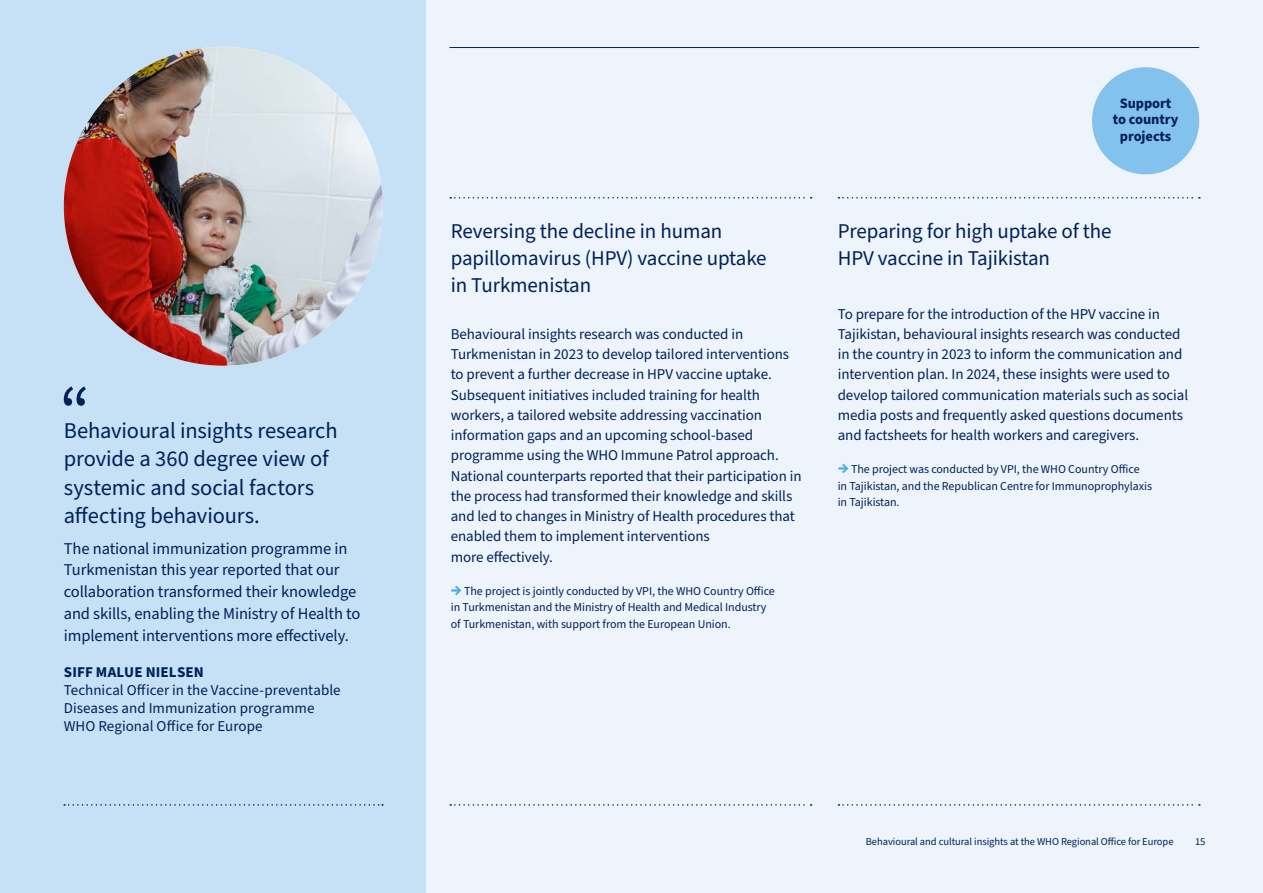
<style>
.page{position:relative;width:1263px;height:893px;background:#eef4fc}
.page>*{position:absolute;margin:0;border:0;box-sizing:border-box;transform-origin:0 0}
.H1_citat_person{font:22.5px/28.5px "Source Sans Pro";letter-spacing:-.005em;color:#00205b}
.t1{font:21px/27px "Source Sans Pro";letter-spacing:-.005em;color:#00205b}
.H2_Citat_person{font:16.5px/21.8px "Source Sans Pro";letter-spacing:-.005em;color:#00205b}
.Brødtekst_Source_10_13_BLÅ{font:15px/20.2px "Source Sans Pro";letter-spacing:-.005em;color:#00205b}
.H3_Navn_Citat_person{font:15px/18px "Source Sans Pro";color:#00205b}
.H4_titel_citat_person{font:15px "Source Sans Pro";color:#00205b}
.H3_Navn_Citat_person-2{font:700 15px "Source Sans Pro";letter-spacing:.01em;color:#00205b}
.Brødtekst_Source_10_13_BLÅ-2{font:700 14.4px "Source Sans Pro";letter-spacing:-.005em;color:#00205b}
.Project_tekst{font:12px/16.5px "Source Sans Pro";letter-spacing:-.005em;color:#00205b}
.Brødtekst_Source_10_13_BLÅ-3{font:10.5px "Source Sans Pro";letter-spacing:-.005em;color:#00205b}
.s1{font-weight:700;font-size:18px;color:#47afe5}
</style>
<div class="page">
<div style="left:0;top:0;width:425px;height:893px;background:#c6e0f6"></div>
<hr style="left:449px;top:47px;width:750px;height:1px;background:#00205b">
<svg style="left:450px;top:804px;width:362px;height:2px"></svg>
<svg style="left:450px;top:197px;width:362px;height:2px"></svg>
<svg style="left:838px;top:804px;width:362px;height:2px"></svg>
<svg style="left:838px;top:197px;width:362px;height:2px"></svg>
<svg style="left:64px;top:386px;width:22px;height:20px"></svg>
<img style="left:64px;top:47px;width:319px;height:319px;border-radius:159px">
<svg style="left:64px;top:804px;width:319px;height:2px"></svg>
<div style="left:1092px;top:67px;width:107px;height:107px;background:#83c2ec;border-radius:50%"></div>
<p class="H1_citat_person" style="left:64px;top:417px;width:275px">Behavioural insights research provide a 360 degree view of systemic and social factors affecting behaviours.</p>
<p class="H2_Citat_person" style="left:64px;top:538px;width:298px">The national immunization programme in Turkmenistan this year reported that our collaboration transformed their knowledge and skills, enabling the Ministry of Health to implement interventions more effectively.</p>
<p class="H3_Navn_Citat_person-2" style="left:64px;top:661px;width:142px">SIFF MALUE NIELSEN</p>
<p class="H3_Navn_Citat_person" style="left:64px;top:681px;width:278px">Technical Officer in the Vaccine-preventable<br>Diseases and Immunization programme</p>
<p class="H4_titel_citat_person" style="left:64px;top:716px;width:200px">WHO Regional Office for Europe</p>
<h3 class="t1" style="left:451px;top:218px;width:317px">Reversing the decline in human papillomavirus (HPV) vaccine uptake in Turkmenistan</h3>
<p class="Brødtekst_Source_10_13_BLÅ" style="left:451px;top:324px;width:352px">Behavioural insights research was conducted in Turkmenistan in 2023 to develop tailored interventions to prevent a further decrease in HPV vaccine uptake.<br>Subsequent initiatives included training for health workers, a tailored website addressing vaccination information gaps and an upcoming school-based programme using the WHO Immune Patrol approach.<br>National counterparts reported that their participation in the process had transformed their knowledge and skills and led to changes in Ministry of Health procedures that enabled them to implement interventions<br>more effectively.</p>
<p class="Project_tekst" style="left:451px;top:583px;width:326px"><span class="s1">→</span> The project is jointly conducted by VPI, the WHO Country Office in Turkmenistan and the Ministry of Health and Medical Industry of Turkmenistan, with support from the European Union.</p>
<p class="Brødtekst_Source_10_13_BLÅ-2" style="left:1120px;top:94px;width:53px">Support</p>
<p class="Brødtekst_Source_10_13_BLÅ-2" style="left:1113px;top:110px;width:67px">to country</p>
<p class="Brødtekst_Source_10_13_BLÅ-2" style="left:1120px;top:126px;width:53px">projects</p>
<h3 class="t1" style="left:838px;top:218px;width:275px">Preparing for high uptake of the<br>HPV vaccine in Tajikistan</h3>
<p class="Brødtekst_Source_10_13_BLÅ" style="left:838px;top:304px;width:352px">To prepare for the introduction of the HPV vaccine in Tajikistan, behavioural insights research was conducted in the country in 2023 to inform the communication and intervention plan. In 2024, these insights were used to develop tailored communication materials such as social media posts and frequently asked questions documents and factsheets for health workers and caregivers.</p>
<p class="Project_tekst" style="left:838px;top:461px;width:316px"><span class="s1">→</span> The project was conducted by VPI, the WHO Country Office in Tajikistan, and the Republican Centre for Immunoprophylaxis in Tajikistan.</p>
<p class="Brødtekst_Source_10_13_BLÅ-3" style="left:866px;top:835px;width:309px">Behavioural and cultural insights at the WHO Regional Office for Europe</p>
<p class="Brødtekst_Source_10_13_BLÅ-3" style="left:1195px;top:835px;width:12px">15</p>
</div>
